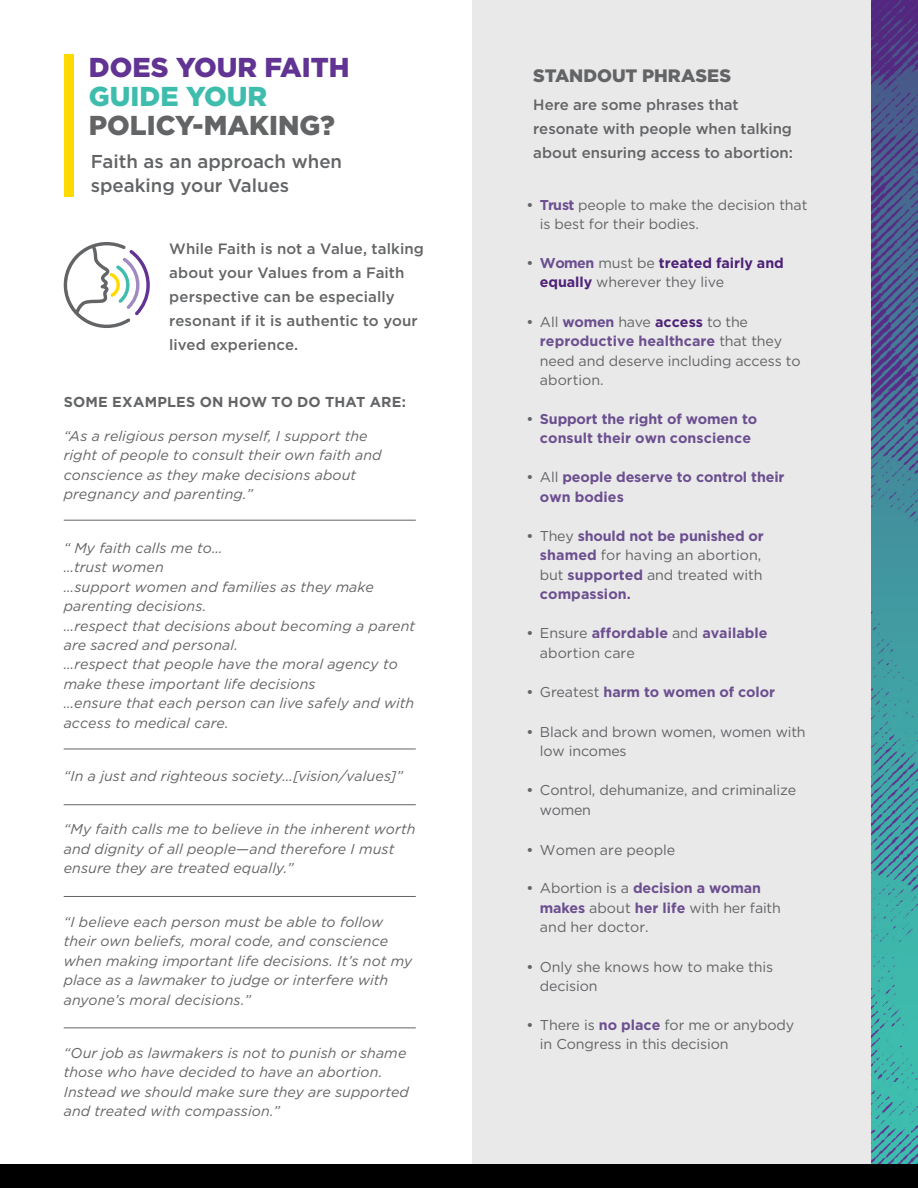
<style>
.page{position:relative;width:918px;height:1188px;background:#fff}
.page>*{position:absolute;margin:0;border:0;box-sizing:border-box;transform-origin:0 0}
.t1{font:900 27.3px "Gotham HTF";color:#636466}
.t2{font:900 27.3px "Gotham HTF";color:#613393}
.t3{font:900 27.3px "Gotham HTF";color:#3ebdad}
.t4{font:500 18.6px/24px "Gotham HTF";color:#636466}
.t5{font:900 18px "Gotham";color:#636466}
.t6{font:500 15px/24px "Gotham";letter-spacing:.005em;color:#636466}
.t7{font:700 14.4px "Gotham";letter-spacing:.015em;color:#636466}
.t8{font:italic 14.25px/19.5px "Gotham";letter-spacing:.005em;color:#636466}
.t9{font:14.25px/19.5px "Gotham";letter-spacing:-.01em;color:#636466}
.t10{font:700 14.25px/19.5px "Gotham";letter-spacing:-.01em;color:#6c4f8f}
.t11{font:700 14.25px/19.5px "Gotham";color:#4e2377}
.s1{font-weight:500}
.s2{font-weight:700;color:#6c4f8f}
.s3{font-weight:500;color:#636466}
.s4{color:#6c4f8f}
.s5{font-weight:400;color:#636466}
.s6{font-weight:700;color:#4e2377}
</style>
<div class="page">
<div style="left:472px;top:0;width:446px;height:1188px;background:#e9e9ea"></div>
<img style="left:871px;top:1086px;width:47px;height:78px">
<svg style="left:871px;top:0;width:47px;height:1086px;background:#467f99"></svg>
<div style="left:0;top:1164px;width:918px;height:24px;background:#000"></div>
<div style="left:64px;top:54px;width:10px;height:143px;background:#ffda00"></div>
<svg style="left:64px;top:242px;width:86px;height:86px"></svg>
<hr style="left:64px;top:520px;width:352px;height:1px;background:#636466">
<hr style="left:64px;top:896px;width:352px;height:1px;background:#636466">
<hr style="left:64px;top:749px;width:352px;height:1px;background:#636466">
<hr style="left:64px;top:804px;width:352px;height:1px;background:#636466">
<hr style="left:64px;top:1028px;width:352px;height:1px;background:#636466">
<h1 class="t2" style="left:89px;top:51px;width:262px">DOES YOUR FAITH</h1>
<h1 class="t3" style="left:89px;top:81px;width:180px">GUIDE YOUR</h1>
<h1 class="t1" style="left:89px;top:110px;width:248px">POLICY-MAKING?</h1>
<h2 class="t4" style="left:91px;top:149px;width:253px">Faith as an approach when speaking your Values</h2>
<p class="t6" style="left:169px;top:236px;width:256px">While Faith is not a Value, talking about your Values from a Faith perspective can be especially resonant if it is authentic to your lived experience.</p>
<p class="t7" style="left:64px;top:392px;width:344px">SOME EXAMPLES ON HOW TO DO THAT ARE:</p>
<p class="t8" style="left:64px;top:426px;width:320px">“As a religious person myself, I support the right of people to consult their own faith and conscience as they make decisions about pregnancy and parenting.”</p>
<p class="t8" style="left:64px;top:537px;width:353px">“ My faith calls me to…<br>…trust women<br>…support women and families as they make parenting decisions.<br>…respect that decisions about becoming a parent are sacred and personal.<br>…respect that people have the moral agency to make these important life decisions<br>…ensure that each person can live safely and with access to medical care.</p>
<p class="t8" style="left:64px;top:766px;width:341px">“In a just and righteous society…[vision/values]”</p>
<p class="t8" style="left:64px;top:819px;width:353px">“My faith calls me to believe in the inherent worth and dignity of all people—and therefore I must ensure they are treated equally.”</p>
<p class="t8" style="left:64px;top:912px;width:350px">“I believe each person must be able to follow their own beliefs, moral code, and conscience when making important life decisions. It’s not my place as a lawmaker to judge or interfere with anyone’s moral decisions.”</p>
<p class="t8" style="left:64px;top:1043px;width:347px">“Our job as lawmakers is not to punish or shame those who have decided to have an abortion.<br>Instead we should make sure they are supported and treated with compassion.”</p>
<p class="t5" style="left:533px;top:63px;width:199px">STANDOUT PHRASES</p>
<p class="t6" style="left:533px;top:93px;width:261px">Here are some phrases that resonate with people when talking about ensuring access to abortion:</p>
<p class="t9" style="left:540px;top:195px;width:269px;text-indent:-13px"><span class="s1">•</span> <span class="s2">Trust</span> people to make the decision that is best for their bodies.</p>
<p class="t11" style="left:540px;top:253px;width:245px;text-indent:-13px"><span class="s3">•</span> <span class="s4">Women</span> <span class="s5">must be</span> treated fairly and equally <span class="s5">wherever they live</span></p>
<p class="t9" style="left:540px;top:312px;width:262px;text-indent:-13px"><span class="s1">•</span> All <span class="s2">women</span> have <span class="s6">access</span> to the <span class="s2">reproductive healthcare</span> that they need and deserve including access to abortion.</p>
<p class="t10" style="left:526px;top:409px;width:232px;text-align:center"><span class="s3">•</span> Support the right of women to consult their own conscience</p>
<p class="t10" style="left:540px;top:467px;width:246px;text-indent:-13px"><span class="s3">•</span> <span class="s5">All</span> people deserve to control their own bodies</p>
<p class="t10" style="left:540px;top:526px;width:225px;text-indent:-13px"><span class="s3">•</span> <span class="s5">They</span> should not be punished or shamed <span class="s5">for having an abortion, but</span> supported <span class="s5">and treated with </span>compassion.</p>
<p class="t9" style="left:540px;top:623px;width:229px;text-indent:-13px"><span class="s1">•</span> Ensure <span class="s2">affordable</span> and <span class="s2">available </span>abortion care</p>
<p class="t10" style="left:526px;top:683px;width:250px"><span class="s3">•</span> <span class="s5">Greatest</span> harm to women of color</p>
<p class="t9" style="left:540px;top:722px;width:267px;text-indent:-13px"><span class="s1">•</span> Black and brown women, women with low incomes</p>
<p class="t9" style="left:540px;top:780px;width:258px;text-indent:-13px"><span class="s1">•</span> Control, dehumanize, and criminalize women</p>
<p class="t9" style="left:526px;top:840px;width:150px"><span class="s1">•</span> Women are people</p>
<p class="t9" style="left:540px;top:878px;width:243px;text-indent:-13px"><span class="s1">•</span> Abortion is a <span class="s2">decision a woman makes</span> about <span class="s2">her life</span> with her faith and her doctor.</p>
<p class="t9" style="left:540px;top:957px;width:235px;text-indent:-13px"><span class="s1">•</span> Only she knows how to make this decision</p>
<p class="t9" style="left:540px;top:1015px;width:256px;text-indent:-13px"><span class="s1">•</span> There is <span class="s2">no place</span> for me or anybody in Congress in this decision</p>
</div>
